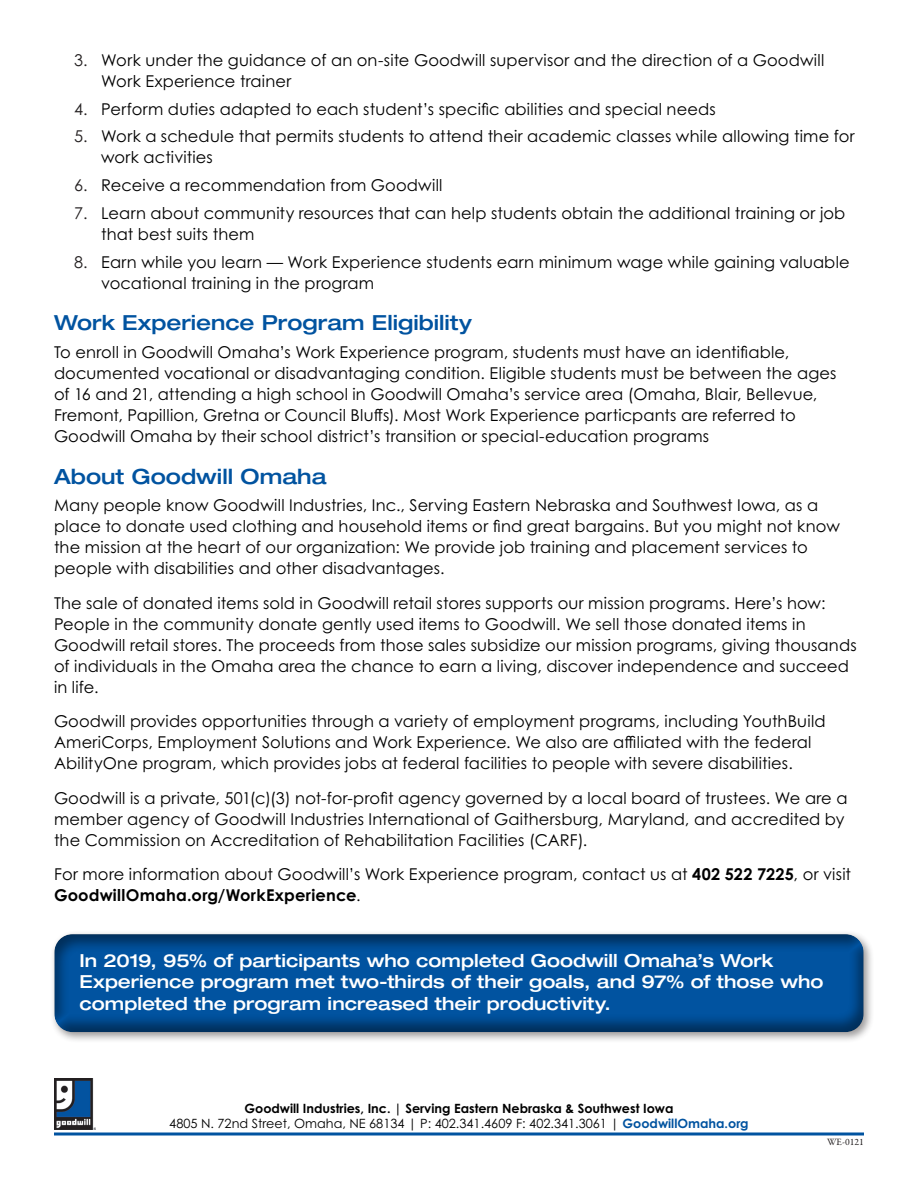
<style>
.page{position:relative;width:918px;height:1188px;background:#fff}
.page>*{position:absolute;margin:0;border:0;box-sizing:border-box;transform-origin:0 0}
.t1{font:500 expanded 21px "Helvetica Neue LT Std";color:#0153a0}
.t2{font:500 expanded 20.85px "Helvetica Neue LT Std";color:#0153a0}
.t3{font:500 expanded 18px/21.6px "Helvetica Neue LT Std";color:#fff}
.t4{font:16.35px/21px "Century Gothic Pro";letter-spacing:.01em;color:#000}
.t5{font:700 12.75px/15.3px "Century Gothic Pro";color:#000;text-align:center}
.t6{font:9.75px "Garamond Premr Pro";color:#231f20}
.s1{color:#231f20}
.s2{font-weight:700}
.s3{font-weight:400}
.s4{color:#0153a0}
</style>
<div class="page">
<svg style="left:54px;top:1132px;width:810px;height:4px;background:#407db7"></svg>
<img style="left:54px;top:1079px;width:42px;height:51px">
<div style="left:50px;top:930px;width:824px;height:113px;background:#231f20;opacity:.45"></div>
<div style="left:52px;top:932px;width:813px;height:100px;background:#231f20;opacity:.5"></div>
<p class="t4" style="left:101px;top:49px;width:725px;text-indent:-27px"><span class="s1">3.</span> Work under the guidance of an on-site Goodwill supervisor and the direction of a Goodwill<br>Work Experience trainer</p>
<p class="t4" style="left:74px;top:98px;width:643px"><span class="s1">4.</span> Perform duties adapted to each student’s specific abilities and special needs</p>
<p class="t4" style="left:101px;top:126px;width:755px;text-indent:-27px"><span class="s1">5.</span> Work a schedule that permits students to attend their academic classes while allowing time for work activities</p>
<p class="t4" style="left:74px;top:175px;width:370px"><span class="s1">6.</span> Receive a recommendation from Goodwill</p>
<p class="t4" style="left:101px;top:202px;width:746px;text-indent:-27px"><span class="s1">7.</span> Learn about community resources that can help students obtain the additional training or job that best suits them</p>
<p class="t4" style="left:101px;top:251px;width:750px;text-indent:-27px"><span class="s1">8.</span> Earn while you learn — Work Experience students earn minimum wage while gaining valuable vocational training in the program</p>
<p class="t2" style="left:54px;top:310px;width:419px">Work Experience Program Eligibility</p>
<p class="t4" style="left:54px;top:341px;width:784px">To enroll in Goodwill Omaha’s Work Experience program, students must have an identifiable, documented vocational or disadvantaging condition. Eligible students must be between the ages of 16 and 21, attending a high school in Goodwill Omaha’s service area (Omaha, Blair, Bellevue, Fremont, Papillion, Gretna or Council Bluffs). Most Work Experience particpants are referred to Goodwill Omaha by their school district’s transition or special-education programs</p>
<p class="t1" style="left:54px;top:463px;width:274px">About Goodwill Omaha</p>
<p class="t4" style="left:54px;top:495px;width:787px">Many people know Goodwill Industries, Inc., Serving Eastern Nebraska and Southwest Iowa, as a place to donate used clothing and household items or find great bargains. But you might not know the mission at the heart of our organization: We provide job training and placement services to people with disabilities and other disadvantages.</p>
<p class="t4" style="left:54px;top:592px;width:804px">The sale of donated items sold in Goodwill retail stores supports our mission programs. Here’s how:<br>People in the community donate gently used items to Goodwill. We sell those donated items in Goodwill retail stores. The proceeds from those sales subsidize our mission programs, giving thousands of individuals in the Omaha area the chance to earn a living, discover independence and succeed in life.</p>
<p class="t4" style="left:54px;top:711px;width:773px">Goodwill provides opportunities through a variety of employment programs, including YouthBuild<br>AmeriCorps, Employment Solutions and Work Experience. We also are affiliated with the federal<br>AbilityOne program, which provides jobs at federal facilities to people with severe disabilities.</p>
<p class="t4" style="left:54px;top:787px;width:795px">Goodwill is a private, 501(c)(3) not-for-profit agency governed by a local board of trustees. We are a member agency of Goodwill Industries International of Gaithersburg, Maryland, and accredited by the Commission on Accreditation of Rehabilitation Facilities (CARF).</p>
<p class="t4" style="left:54px;top:864px;width:799px">For more information about Goodwill’s Work Experience program, contact us at <span class="s2">402 522 7225</span>, or visit<br><span class="s2">GoodwillOmaha.org/WorkExperience</span>.</p>
<p class="t3" style="left:80px;top:949px;width:745px">In 2019, 95% of participants who completed Goodwill Omaha’s Work<br>Experience program met two-thirds of their goals, and 97% of those who completed the program increased their productivity.</p>
<p class="t5" style="left:169px;top:1100px;width:581px">Goodwill Industries, Inc. | Serving Eastern Nebraska &amp; Southwest Iowa<br><span class="s3">4805 N. 72nd Street, Omaha, NE 68134 | P: 402.341.4609 F: 402.341.3061 |</span> <span class="s4">GoodwillOmaha.org</span></p>
<p class="t6" style="left:827px;top:1136px;width:38px">WE-0121</p>
</div>
